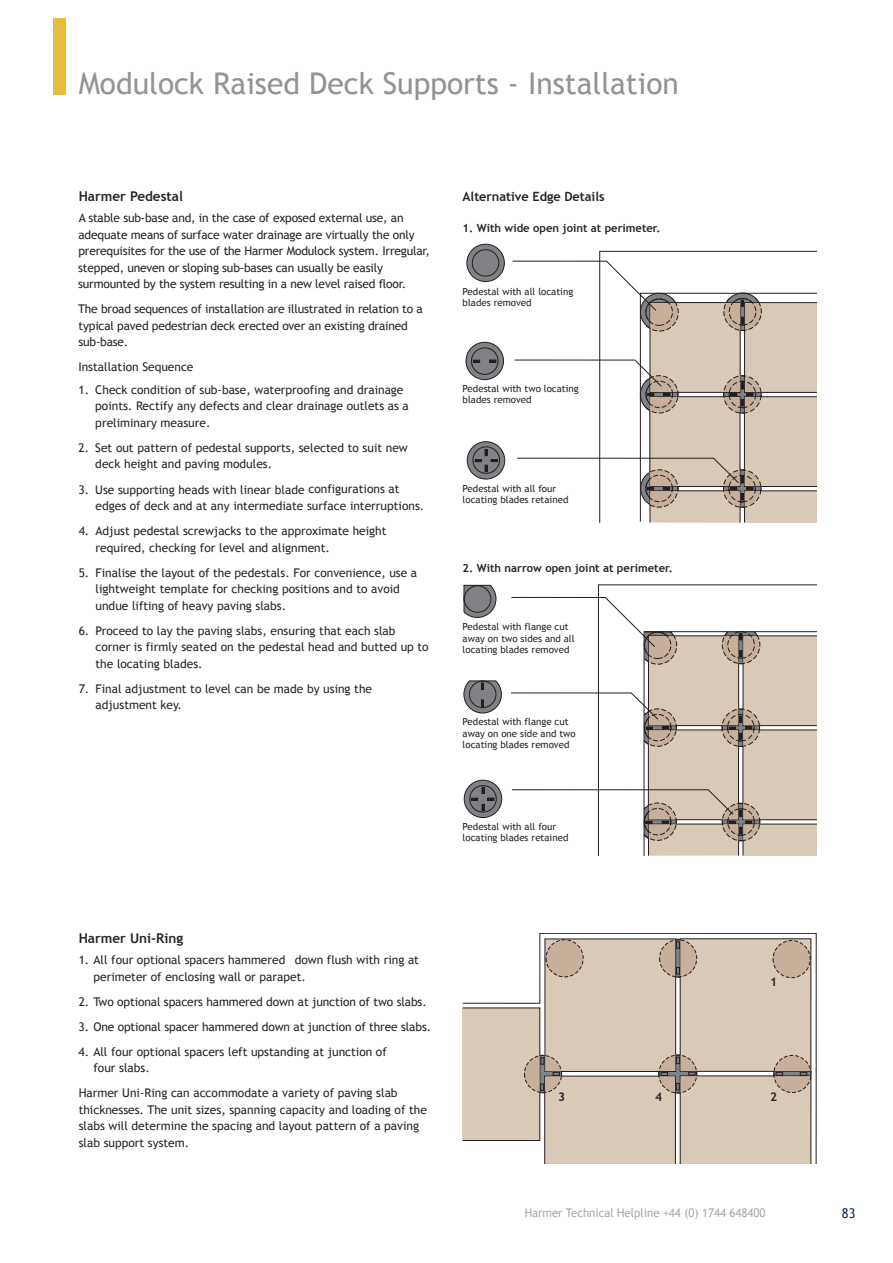
<style>
.page{position:relative;width:893px;height:1263px;background:#fff}
.page>*{position:absolute;margin:0;border:0;box-sizing:border-box;transform-origin:0 0}
.t1{font:30px "Trebuchet MS";color:#939393}
.t2{font:700 13.5px "Trebuchet MS";color:#272627}
.t3{font:13.5px "Trebuchet MS";color:#0e2e5e;scale:.95 1}
.t4{font:700 12.75px "Trebuchet MS";letter-spacing:-.005em;color:#272627}
.t5{font:12px/16.5px "Trebuchet MS";color:#272627}
.t6{font:12px "Trebuchet MS";color:#a9a8a9;scale:.95 1}
.t7{font:700 12px "Trebuchet MS";color:#272627}
.t8{font:700 11.25px "Trebuchet MS";color:#272627}
.t9{font:9.75px/11.2px "Trebuchet MS";color:#272627}
</style>
<div class="page">
<div style="left:53px;top:18px;width:13px;height:77px;background:#e8bd3e"></div>
<svg style="left:463px;top:933px;width:353px;height:230px"></svg>
<div style="left:680px;top:939px;width:131px;height:132px;background:#d8c9b9"></div>
<div style="left:545px;top:939px;width:131px;height:132px;background:#d8c9b9"></div>
<div style="left:463px;top:1008px;width:77px;height:132px;background:#d8c9b9"></div>
<div style="left:463px;top:1008px;width:77px;height:133px;border:1px solid #231f20"></div>
<svg style="left:660px;top:940px;width:37px;height:37px"></svg>
<div style="left:546px;top:940px;width:37px;height:37px;background:#c7b09b;border-radius:50%"></div>
<div style="left:659px;top:939px;width:38px;height:38px;border:1px dashed #231f20;border-radius:50%"></div>
<div style="left:773px;top:940px;width:37px;height:37px;background:#c7b09b;border-radius:50%"></div>
<div style="left:773px;top:940px;width:37px;height:38px;border:1px dashed #231f20;border-radius:50%"></div>
<div style="left:546px;top:939px;width:37px;height:38px;border:1px dashed #231f20;border-radius:50%"></div>
<svg style="left:524px;top:1055px;width:287px;height:108px"></svg>
<div style="left:659px;top:1055px;width:38px;height:38px;border:1px dashed #231f20;border-radius:50%"></div>
<svg style="left:598px;top:584px;width:218px;height:13px"></svg>
<svg style="left:464px;top:780px;width:38px;height:37px"></svg>
<div style="left:464px;top:780px;width:38px;height:38px;border:1px solid #231f20;border-radius:50%"></div>
<svg style="left:471px;top:787px;width:23px;height:24px"></svg>
<svg style="left:464px;top:680px;width:38px;height:34px"></svg>
<svg style="left:464px;top:584px;width:33px;height:34px"></svg>
<div style="left:464px;top:585px;width:27px;height:28px;border:1px solid #231f20;border-radius:50%"></div>
<div style="left:469px;top:681px;width:27px;height:27px;border:1px solid #231f20;border-radius:50%"></div>
<div style="left:469px;top:785px;width:28px;height:27px;border:1px solid #231f20;border-radius:50%"></div>
<svg style="left:511px;top:597px;width:305px;height:258px"></svg>
<svg style="left:599px;top:251px;width:217px;height:10px"></svg>
<svg style="left:467px;top:442px;width:38px;height:37px"></svg>
<div style="left:467px;top:441px;width:38px;height:38px;border:1px solid #231f20;border-radius:50%"></div>
<svg style="left:475px;top:449px;width:23px;height:23px"></svg>
<svg style="left:467px;top:244px;width:37px;height:38px"></svg>
<div style="left:467px;top:244px;width:38px;height:38px;border:1px solid #231f20;border-radius:50%"></div>
<svg style="left:466px;top:342px;width:37px;height:38px"></svg>
<div style="left:466px;top:342px;width:38px;height:38px;border:1px solid #231f20;border-radius:50%"></div>
<div style="left:472px;top:249px;width:27px;height:27px;border:1px solid #231f20;border-radius:50%"></div>
<div style="left:471px;top:348px;width:27px;height:27px;border:1px solid #231f20;border-radius:50%"></div>
<div style="left:473px;top:446px;width:27px;height:28px;border:1px solid #231f20;border-radius:50%"></div>
<svg style="left:473px;top:360px;width:7px;height:2px"></svg>
<svg style="left:489px;top:360px;width:7px;height:2px"></svg>
<svg style="left:512px;top:261px;width:304px;height:262px"></svg>
<h1 class="t1" style="left:79px;top:66px;width:602px">Modulock Raised Deck Supports - Installation</h1>
<p class="t2" style="left:79px;top:189px;width:106px">Harmer Pedestal</p>
<p class="t5" style="left:78px;top:209px;width:353px">A stable sub-base and, in the case of exposed external use, an adequate means of surface water drainage are virtually the only prerequisites for the use of the Harmer Modulock system. Irregular, stepped, uneven or sloping sub-bases can usually be easily surmounted by the system resulting in a new level raised floor.</p>
<p class="t5" style="left:78px;top:301px;width:346px">The broad sequences of installation are illustrated in relation to a typical paved pedestrian deck erected over an existing drained sub-base.</p>
<p class="t5" style="left:78px;top:359px;width:117px">Installation Sequence</p>
<p class="t5" style="left:95px;top:381px;width:315px;text-indent:-17px">1. Check condition of sub-base, waterproofing and drainage points. Rectify any defects and clear drainage outlets as a preliminary measure.</p>
<p class="t5" style="left:95px;top:439px;width:314px;text-indent:-17px">2. Set out pattern of pedestal supports, selected to suit new deck height and paving modules.</p>
<p class="t5" style="left:96px;top:481px;width:330px;text-indent:-17px">3. Use supporting heads with linear blade configurations at edges of deck and at any intermediate surface interruptions.</p>
<p class="t5" style="left:96px;top:522px;width:293px;text-indent:-17px">4. Adjust pedestal screwjacks to the approximate height required, checking for level and alignment.</p>
<p class="t5" style="left:96px;top:564px;width:323px;text-indent:-17px">5. Finalise the layout of the pedestals. For convenience, use a lightweight template for checking positions and to avoid undue lifting of heavy paving slabs.</p>
<p class="t5" style="left:96px;top:622px;width:335px;text-indent:-17px">6. Proceed to lay the paving slabs, ensuring that each slab corner is firmly seated on the pedestal head and butted up to the locating blades.</p>
<p class="t5" style="left:96px;top:680px;width:278px;text-indent:-17px">7. Final adjustment to level can be made by using the adjustment key.</p>
<p class="t4" style="left:463px;top:189px;width:143px">Alternative Edge Details</p>
<p class="t8" style="left:463px;top:222px;width:199px">1. With wide open joint at perimeter.</p>
<p class="t9" style="left:463px;top:285px;width:112px">Pedestal with all locating blades removed</p>
<p class="t9" style="left:463px;top:382px;width:118px">Pedestal with two locating blades removed</p>
<p class="t9" style="left:463px;top:482px;width:107px">Pedestal with all four locating blades retained</p>
<p class="t8" style="left:463px;top:562px;width:212px">2. With narrow open joint at perimeter.</p>
<p class="t9" style="left:463px;top:621px;width:114px">Pedestal with flange cut away on two sides and all locating blades removed</p>
<p class="t9" style="left:463px;top:716px;width:115px">Pedestal with flange cut away on one side and two locating blades removed</p>
<p class="t9" style="left:463px;top:821px;width:107px">Pedestal with all four locating blades retained</p>
<p class="t2" style="left:79px;top:931px;width:106px">Harmer Uni-Ring</p>
<p class="t5" style="left:93px;top:951px;width:327px;text-indent:-15px">1. All four optional spacers hammered down flush with ring at perimeter of enclosing wall or parapet.</p>
<p class="t5" style="left:79px;top:993px;width:350px">2. Two optional spacers hammered down at junction of two slabs.</p>
<p class="t5" style="left:79px;top:1018px;width:354px">3. One optional spacer hammered down at junction of three slabs.</p>
<p class="t5" style="left:93px;top:1043px;width:295px;text-indent:-15px">4. All four optional spacers left upstanding at junction of four slabs.</p>
<p class="t5" style="left:79px;top:1084px;width:350px">Harmer Uni-Ring can accommodate a variety of paving slab thicknesses. The unit sizes, spanning capacity and loading of the slabs will determine the spacing and layout pattern of a paving slab support system.</p>
<p class="t7" style="left:770px;top:975px;width:9px">1</p>
<p class="t7" style="left:558px;top:1090px;width:9px">3</p>
<p class="t7" style="left:655px;top:1090px;width:9px">4</p>
<p class="t7" style="left:770px;top:1090px;width:9px">2</p>
<p class="t6" style="left:525px;top:1205px;width:255px">Harmer Technical Helpline +44 (0) 1744 648400</p>
<p class="t3" style="left:842px;top:1205px;width:16px">83</p>
</div>
